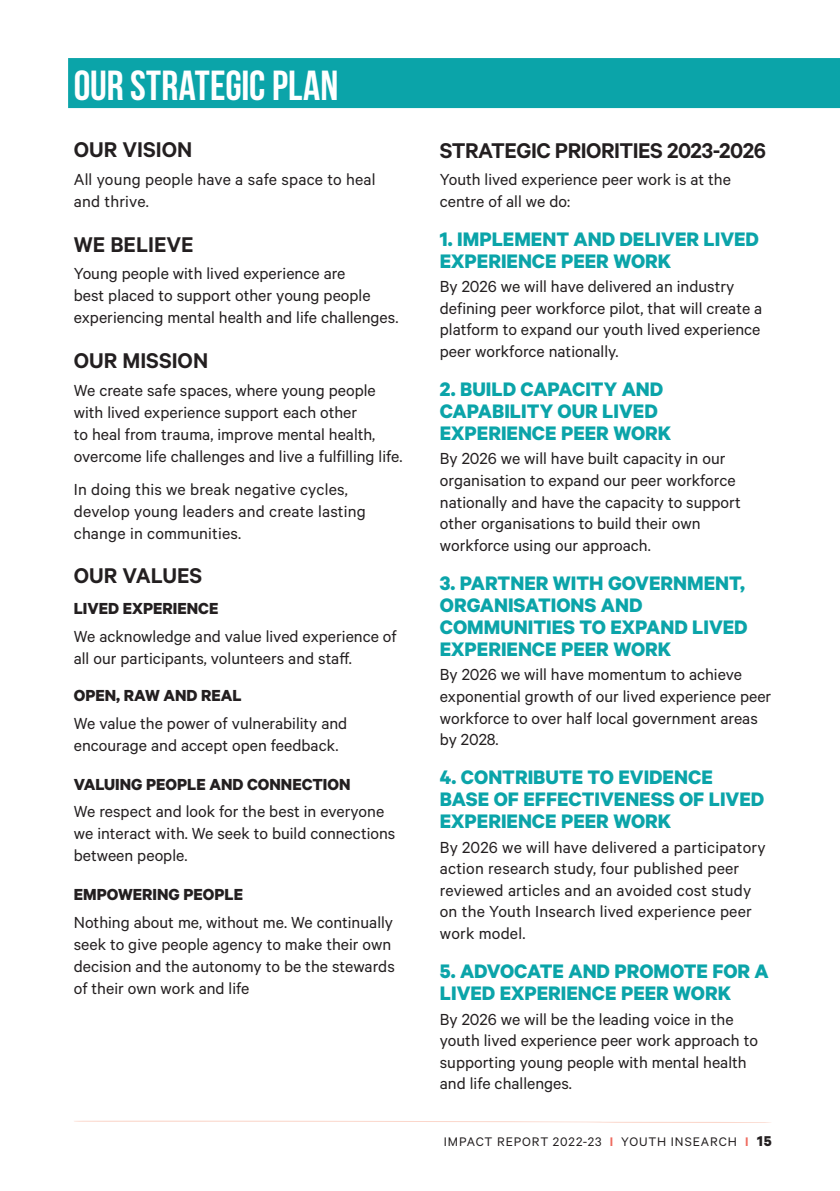
<style>
.page{position:relative;width:840px;height:1191px;background:#fff}
.page>*{position:absolute;margin:0;border:0;box-sizing:border-box;transform-origin:0 0}
.t1{font:700 42px "Bebas Neue";color:#fff}
.t2{font:600 24px "Calibre";color:#231f20}
.t3{font:600 24px "Calibre";letter-spacing:-.02em;color:#231f20}
.t4{font:700 22px/22px "Calibre";color:#0ba4a9}
.t5{font:18px/21.6px "Calibre";color:#231f20}
.t6{font:700 18px "Calibre";color:#231f20}
.t7{font:14px "Calibre";letter-spacing:.065em;color:#231f20}
.s1{font-weight:600;color:#ee6a5e}
.s2{font-weight:700;font-size:16px}
</style>
<div class="page">
<div style="left:68px;top:58px;width:771px;height:50px;background:#0ba4a9"></div>
<svg style="left:74px;top:1120px;width:697px;height:3px"></svg>
<h1 class="t1" style="left:74px;top:62px;width:266px">OUR STRATEGIC PLAN</h1>
<h2 class="t2" style="left:74px;top:136px;width:120px">OUR VISION</h2>
<p class="t5" style="left:74px;top:168px;width:303px">All young people have a safe space to heal and thrive.</p>
<h2 class="t2" style="left:74px;top:230px;width:121px">WE BELIEVE</h2>
<p class="t5" style="left:74px;top:262px;width:326px">Young people with lived experience are<br>best placed to support other young people experiencing mental health and life challenges.</p>
<h2 class="t2" style="left:74px;top:346px;width:136px">OUR MISSION</h2>
<p class="t5" style="left:74px;top:378px;width:330px">We create safe spaces, where young people with lived experience support each other<br>to heal from trauma, improve mental health, overcome life challenges and live a fulfilling life.</p>
<p class="t5" style="left:74px;top:478px;width:293px">In doing this we break negative cycles, develop young leaders and create lasting change in communities.</p>
<h2 class="t2" style="left:74px;top:561px;width:130px">OUR VALUES</h2>
<p class="t6" style="left:74px;top:597px;width:146px">LIVED EXPERIENCE</p>
<p class="t5" style="left:74px;top:624px;width:324px">We acknowledge and value lived experience of all our participants, volunteers and staff.</p>
<p class="t6" style="left:74px;top:684px;width:169px">OPEN, RAW AND REAL</p>
<p class="t5" style="left:74px;top:711px;width:275px">We value the power of vulnerability and encourage and accept open feedback.</p>
<p class="t6" style="left:74px;top:773px;width:278px">VALUING PEOPLE AND CONNECTION</p>
<p class="t5" style="left:74px;top:800px;width:323px">We respect and look for the best in everyone we interact with. We seek to build connections between people.</p>
<p class="t6" style="left:74px;top:883px;width:171px">EMPOWERING PEOPLE</p>
<p class="t5" style="left:74px;top:910px;width:322px">Nothing about me, without me. We continually seek to give people agency to make their own decision and the autonomy to be the stewards of their own work and life</p>
<h2 class="t3" style="left:439px;top:136px;width:327px">STRATEGIC PRIORITIES 2023-2026</h2>
<p class="t5" style="left:439px;top:168px;width:292px">Youth lived experience peer work is at the centre of all we do:</p>
<p class="t4" style="left:439px;top:227px;width:320px">1. IMPLEMENT AND DELIVER LIVED<br>EXPERIENCE PEER WORK</p>
<p class="t5" style="left:439px;top:275px;width:324px">By 2026 we will have delivered an industry defining peer workforce pilot, that will create a platform to expand our youth lived experience peer workforce nationally.</p>
<p class="t4" style="left:439px;top:377px;width:233px">2. BUILD CAPACITY AND<br>CAPABILITY OUR LIVED<br>EXPERIENCE PEER WORK</p>
<p class="t5" style="left:439px;top:447px;width:302px">By 2026 we will have built capacity in our organisation to expand our peer workforce nationally and have the capacity to support other organisations to build their own workforce using our approach.</p>
<p class="t4" style="left:439px;top:571px;width:309px">3. PARTNER WITH GOVERNMENT,<br>ORGANISATIONS AND<br>COMMUNITIES TO EXPAND LIVED<br>EXPERIENCE PEER WORK</p>
<p class="t5" style="left:439px;top:663px;width:333px">By 2026 we will have momentum to achieve exponential growth of our lived experience peer workforce to over half local government areas by 2028.</p>
<p class="t4" style="left:439px;top:765px;width:326px">4. CONTRIBUTE TO EVIDENCE<br>BASE OF EFFECTIVENESS OF LIVED<br>EXPERIENCE PEER WORK</p>
<p class="t5" style="left:439px;top:835px;width:327px">By 2026 we will have delivered a participatory action research study, four published peer reviewed articles and an avoided cost study on the Youth Insearch lived experience peer work model.</p>
<p class="t4" style="left:439px;top:959px;width:330px">5. ADVOCATE AND PROMOTE FOR A<br>LIVED EXPERIENCE PEER WORK</p>
<p class="t5" style="left:439px;top:1007px;width:319px">By 2026 we will be the leading voice in the youth lived experience peer work approach to supporting young people with mental health and life challenges.</p>
<p class="t7" style="left:443px;top:1133px;width:329px">IMPACT REPORT 2022-23 <span class="s1">I</span> YOUTH INSEARCH <span class="s1">I</span> <span class="s2">15</span></p>
</div>
